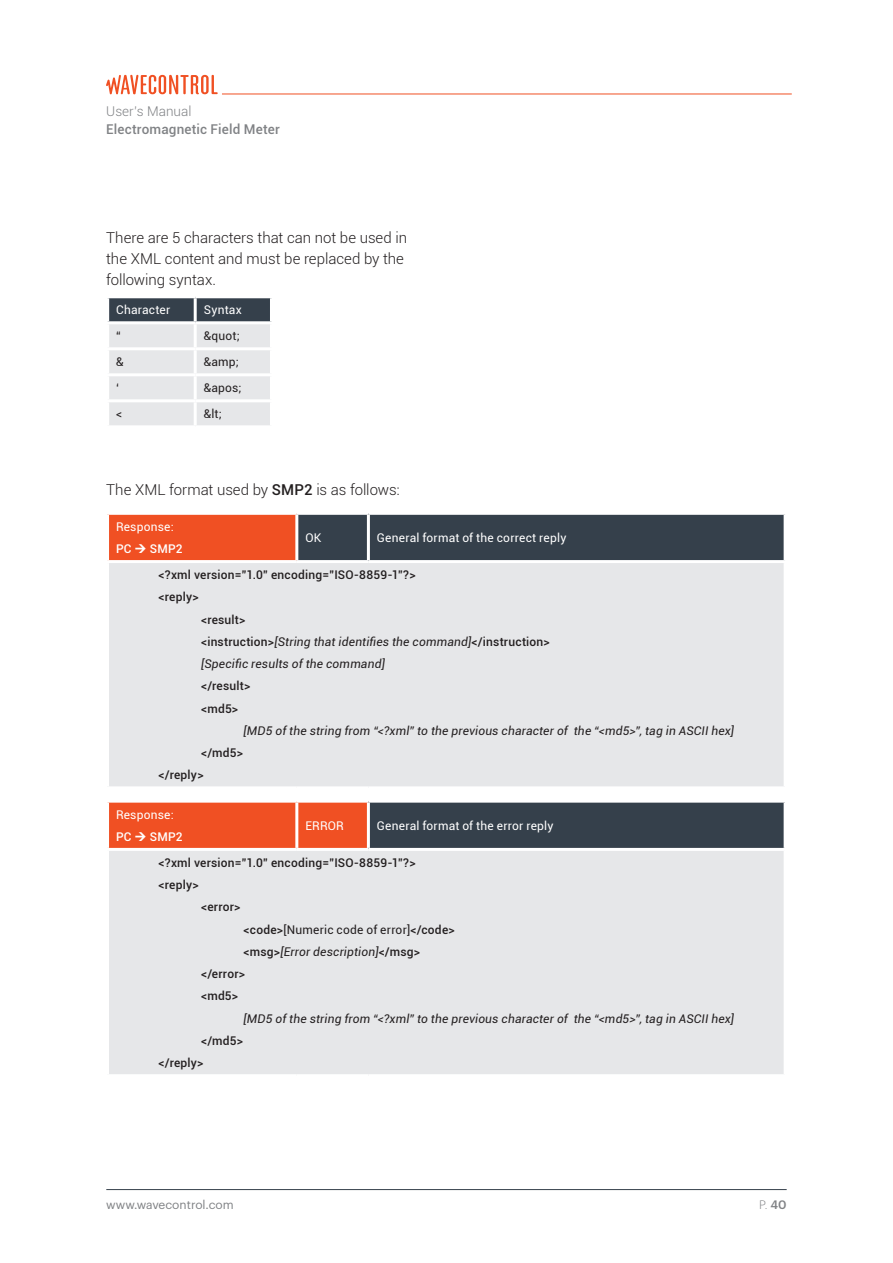
<style>
.page{position:relative;width:893px;height:1263px;background:#fff}
.page>*{position:absolute;margin:0;border:0;box-sizing:border-box;transform-origin:0 0}
.txt_2{font:300 15px/21px "Roboto";color:#231f20}
.t1{font:500 13.5px "Roboto";letter-spacing:.015em;color:#808285}
.t2{font:300 13.5px "Roboto";letter-spacing:.005em;color:#808285}
.taula_2{font:italic 12px "Roboto";letter-spacing:.015em;color:#231f20}
.taula_2-2{font:500 12px "Roboto";letter-spacing:.015em;color:#231f20}
.taula_2_bl{font:12px "Roboto";letter-spacing:.02em;color:#fff}
.taula_2-3{font:12px "Roboto";letter-spacing:.02em;color:#231f20}
.t3{font:12px "Graphik";color:#808285}
.taula_2_bl-2{font:500 12px "Roboto";letter-spacing:.02em;color:#fff}
.t4{font:300 12px "Graphik";color:#808285}
.s1{font-weight:500}
.s2{font-weight:500;font-style:normal}
</style>
<div class="page">
<hr style="left:106px;top:1189px;width:681px;height:1px;background:#35404b">
<hr style="left:222px;top:94px;width:570px;height:1px;background:#f05023">
<svg style="left:106px;top:75px;width:112px;height:19px"></svg>
<svg style="left:109px;top:298px;width:161px;height:127px;background:#c3c6ca"></svg>
<hr style="left:194px;top:298px;width:3px;height:23px;background:#fff">
<hr style="left:194px;top:324px;width:3px;height:23px;background:#fff">
<hr style="left:106px;top:347px;width:89px;height:3px;background:#fff">
<hr style="left:195px;top:347px;width:78px;height:3px;background:#fff">
<hr style="left:194px;top:350px;width:3px;height:23px;background:#fff">
<hr style="left:106px;top:373px;width:89px;height:3px;background:#fff">
<hr style="left:195px;top:373px;width:78px;height:3px;background:#fff">
<hr style="left:194px;top:376px;width:3px;height:23px;background:#fff">
<hr style="left:106px;top:399px;width:89px;height:3px;background:#fff">
<hr style="left:195px;top:399px;width:78px;height:3px;background:#fff">
<hr style="left:194px;top:402px;width:3px;height:23px;background:#fff">
<hr style="left:106px;top:321px;width:89px;height:3px;background:#fff">
<hr style="left:195px;top:321px;width:78px;height:3px;background:#fff">
<div style="left:108px;top:513px;width:189px;height:49px;background:#f05023"></div>
<div style="left:298px;top:515px;width:486px;height:45px;background:#35404b"></div>
<div style="left:108px;top:562px;width:677px;height:226px;background:#e6e7e9"></div>
<hr style="left:106px;top:512px;width:191px;height:3px;background:#fff">
<hr style="left:106px;top:515px;width:3px;height:45px;background:#fff">
<hr style="left:106px;top:560px;width:191px;height:3px;background:#fff">
<hr style="left:106px;top:563px;width:3px;height:223px;background:#fff">
<hr style="left:368px;top:560px;width:419px;height:3px;background:#fff">
<hr style="left:106px;top:786px;width:191px;height:3px;background:#fff">
<hr style="left:297px;top:786px;width:71px;height:3px;background:#fff">
<hr style="left:368px;top:786px;width:419px;height:3px;background:#fff">
<hr style="left:784px;top:563px;width:3px;height:223px;background:#fff">
<hr style="left:295px;top:515px;width:3px;height:45px;background:#fff">
<hr style="left:367px;top:515px;width:3px;height:45px;background:#fff">
<hr style="left:297px;top:560px;width:71px;height:3px;background:#fff">
<div style="left:368px;top:801px;width:417px;height:48px;background:#35404b"></div>
<div style="left:108px;top:849px;width:677px;height:227px;background:#e6e7e9"></div>
<hr style="left:368px;top:800px;width:419px;height:3px;background:#fff">
<hr style="left:784px;top:803px;width:3px;height:45px;background:#fff">
<hr style="left:106px;top:851px;width:3px;height:223px;background:#fff">
<hr style="left:106px;top:1074px;width:191px;height:3px;background:#fff">
<hr style="left:297px;top:1074px;width:71px;height:3px;background:#fff">
<hr style="left:368px;top:1074px;width:419px;height:3px;background:#fff">
<hr style="left:367px;top:803px;width:3px;height:45px;background:#fff">
<hr style="left:106px;top:848px;width:191px;height:3px;background:#fff">
<hr style="left:297px;top:848px;width:71px;height:3px;background:#fff">
<hr style="left:368px;top:848px;width:419px;height:3px;background:#fff">
<hr style="left:784px;top:851px;width:3px;height:223px;background:#fff">
<svg style="left:108px;top:801px;width:260px;height:48px;background:#f15d33"></svg>
<p class="t2" style="left:106px;top:102px;width:87px">User’s Manual</p>
<p class="t1" style="left:106px;top:120px;width:175px">Electromagnetic Field Meter</p>
<p class="txt_2" style="left:106px;top:227px;width:302px">There are 5 characters that can not be used in the XML content and must be replaced by the following syntax.</p>
<p class="taula_2_bl" style="left:116px;top:302px;width:56px">Character</p>
<p class="taula_2_bl" style="left:204px;top:302px;width:40px">Syntax</p>
<p class="taula_2-3" style="left:116px;top:328px;width:6px">“</p>
<p class="taula_2-3" style="left:204px;top:328px;width:38px">&amp;quot;</p>
<p class="taula_2-3" style="left:116px;top:354px;width:9px">&amp;</p>
<p class="taula_2-3" style="left:204px;top:354px;width:37px">&amp;amp;</p>
<p class="taula_2-3" style="left:116px;top:380px;width:5px">‘</p>
<p class="taula_2-3" style="left:204px;top:380px;width:39px">&amp;apos;</p>
<p class="taula_2-3" style="left:116px;top:406px;width:8px">&lt;</p>
<p class="taula_2-3" style="left:204px;top:406px;width:20px">&amp;lt;</p>
<p class="txt_2" style="left:106px;top:479px;width:295px">The XML format used by <span class="s1">SMP2</span> is as follows:</p>
<p class="taula_2_bl" style="left:116px;top:518px;width:59px">Response:</p>
<p class="taula_2_bl-2" style="left:116px;top:540px;width:17px">PC</p>
<p class="taula_2_bl-2" style="left:150px;top:540px;width:34px">SMP2</p>
<p class="taula_2_bl" style="left:305px;top:529px;width:17px">OK</p>
<p class="taula_2_bl" style="left:377px;top:529px;width:191px">General format of the correct reply</p>
<p class="taula_2-2" style="left:159px;top:566px;width:259px">&lt;?xml version=”1.0” encoding=”ISO-8859-1”?&gt;</p>
<p class="taula_2-2" style="left:159px;top:589px;width:42px">&lt;reply&gt;</p>
<p class="taula_2-2" style="left:201px;top:611px;width:46px">&lt;result&gt;</p>
<p class="taula_2" style="left:201px;top:633px;width:350px"><span class="s2">&lt;instruction&gt;</span>[String that identifies the command]<span class="s2">&lt;/instruction&gt;</span></p>
<p class="taula_2" style="left:201px;top:655px;width:185px">[Specific results of the command]</p>
<p class="taula_2-2" style="left:201px;top:678px;width:51px">&lt;/result&gt;</p>
<p class="taula_2-2" style="left:201px;top:700px;width:39px">&lt;md5&gt;</p>
<p class="taula_2" style="left:244px;top:722px;width:492px">[MD5 of the string from “&lt;?xml” to the previous character of the “&lt;md5&gt;”, tag in ASCII hex]</p>
<p class="taula_2-2" style="left:201px;top:744px;width:43px">&lt;/md5&gt;</p>
<p class="taula_2-2" style="left:159px;top:767px;width:46px">&lt;/reply&gt;</p>
<p class="taula_2_bl" style="left:116px;top:806px;width:59px">Response:</p>
<p class="taula_2_bl-2" style="left:116px;top:828px;width:17px">PC</p>
<p class="taula_2_bl-2" style="left:150px;top:828px;width:34px">SMP2</p>
<p class="taula_2_bl" style="left:305px;top:817px;width:40px">ERROR</p>
<p class="taula_2_bl" style="left:377px;top:817px;width:178px">General format of the error reply</p>
<p class="taula_2-2" style="left:159px;top:854px;width:259px">&lt;?xml version=”1.0” encoding=”ISO-8859-1”?&gt;</p>
<p class="taula_2-2" style="left:159px;top:876px;width:42px">&lt;reply&gt;</p>
<p class="taula_2-2" style="left:201px;top:899px;width:41px">&lt;error&gt;</p>
<p class="taula_2-3" style="left:244px;top:921px;width:213px"><span class="s1">&lt;code&gt;</span>[Numeric code of error]<span class="s1">&lt;/code&gt;</span></p>
<p class="taula_2" style="left:244px;top:943px;width:178px"><span class="s2">&lt;msg&gt;</span>[Error description]<span class="s2">&lt;/msg&gt;</span></p>
<p class="taula_2-2" style="left:201px;top:965px;width:46px">&lt;/error&gt;</p>
<p class="taula_2-2" style="left:201px;top:988px;width:39px">&lt;md5&gt;</p>
<p class="taula_2" style="left:244px;top:1010px;width:492px">[MD5 of the string from “&lt;?xml” to the previous character of the “&lt;md5&gt;”, tag in ASCII hex]</p>
<p class="taula_2-2" style="left:201px;top:1032px;width:43px">&lt;/md5&gt;</p>
<p class="taula_2-2" style="left:159px;top:1054px;width:46px">&lt;/reply&gt;</p>
<p class="t3" style="left:106px;top:1196px;width:129px">www.wavecontrol.com</p>
<p class="t4" style="left:759px;top:1196px;width:29px">P. <span class="s1">40</span></p>
</div>
